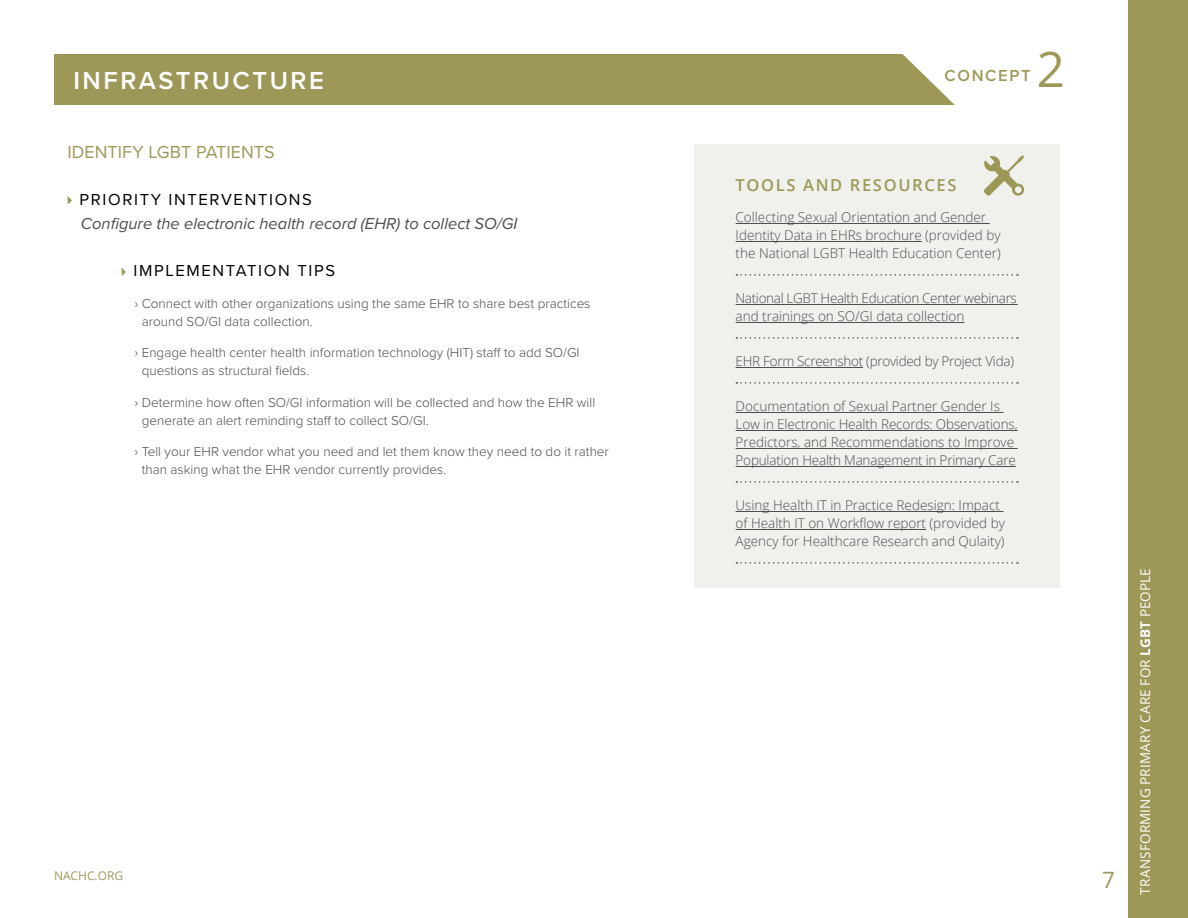
<style>
.page{position:relative;width:1188px;height:918px;background:#fff}
.page>*{position:absolute;margin:0;border:0;box-sizing:border-box;transform-origin:0 0}
.t1{font:49.35px "Open Sans";color:#9e9858}
.t2{font:600 25.5px "Proxima Nova";letter-spacing:.1em;color:#fff}
.t3{font:22.5px "Open Sans";color:#9e9858}
.t4{font:18px "Proxima Nova";letter-spacing:-.005em;color:#9e9858}
.t5{font:italic 16.5px "Proxima Nova";color:#4d4d4f}
.t6{font:16.5px "Proxima Nova";letter-spacing:.1em;color:#000}
.t7{font:600 16.5px "Open Sans";letter-spacing:.1em;color:#9e9858}
.t8{font:600 16.5px "Proxima Nova";letter-spacing:.1em;color:#9e9858}
.t9{font:300 13.5px/18px "Proxima Nova";color:#4d4d4f}
.t10{font:300 13.5px/18px "Open Sans";color:#4d4d4f}
.t11{font:300 13.5px/18px "Open Sans";letter-spacing:-.025em;color:#4d4d4f}
.t12{font:300 13.5px "Open Sans";letter-spacing:-.02em;color:#4d4d4f}
.t13{font:13.5px "Open Sans";letter-spacing:.015em;color:#fff}
.t14{font:12px "Open Sans";color:#9e9858}
.s1{font-family:"Open Sans"}
.s2{font-weight:700}
</style>
<div class="page">
<div style="left:1128px;top:0;width:60px;height:918px;background:#9e9858"></div>
<div style="left:54px;top:54px;width:906px;height:51px;background:#9e9858"></div>
<svg style="left:902px;top:54px;width:58px;height:51px"></svg>
<div style="left:694px;top:144px;width:366px;height:444px;background:#f0f1ed"></div>
<hr style="left:736px;top:223px;width:254px;height:1px;background:#4d4d4f">
<hr style="left:736px;top:241px;width:186px;height:1px;background:#4d4d4f">
<svg style="left:736px;top:274px;width:282px;height:2px"></svg>
<hr style="left:736px;top:304px;width:282px;height:1px;background:#4d4d4f">
<svg style="left:736px;top:337px;width:282px;height:2px"></svg>
<hr style="left:736px;top:322px;width:228px;height:1px;background:#4d4d4f">
<svg style="left:736px;top:382px;width:282px;height:2px"></svg>
<hr style="left:736px;top:367px;width:127px;height:1px;background:#4d4d4f">
<hr style="left:736px;top:412px;width:267px;height:1px;background:#4d4d4f">
<hr style="left:736px;top:430px;width:282px;height:1px;background:#4d4d4f">
<hr style="left:736px;top:448px;width:282px;height:1px;background:#4d4d4f">
<svg style="left:736px;top:481px;width:282px;height:2px"></svg>
<hr style="left:736px;top:466px;width:280px;height:1px;background:#4d4d4f">
<hr style="left:736px;top:511px;width:268px;height:1px;background:#4d4d4f">
<hr style="left:736px;top:529px;width:190px;height:1px;background:#4d4d4f">
<svg style="left:736px;top:562px;width:282px;height:2px"></svg>
<svg style="left:68px;top:196px;width:4px;height:8px"></svg>
<svg style="left:122px;top:268px;width:4px;height:8px"></svg>
<svg style="left:983px;top:155px;width:42px;height:41px"></svg>
<h2 class="t2" style="left:73px;top:62px;width:252px">INFRASTRUCTURE</h2>
<h3 class="t4" style="left:68px;top:138px;width:209px">IDENTIFY LGBT PATIENTS</h3>
<p class="t6" style="left:80px;top:187px;width:234px">PRIORITY INTERVENTIONS</p>
<p class="t5" style="left:81px;top:211px;width:438px">Configure the electronic health record (EHR) to collect SO/GI</p>
<p class="t6" style="left:134px;top:258px;width:203px">IMPLEMENTATION TIPS</p>
<p class="t9" style="left:142px;top:293px;width:450px;text-indent:-7px"><span class="s1">›</span> Connect with other organizations using the same EHR to share best practices around SO/GI data collection.</p>
<p class="t9" style="left:142px;top:343px;width:439px;text-indent:-7px"><span class="s1">›</span> Engage health center health information technology (HIT) staff to add SO/GI questions as structural fields.</p>
<p class="t9" style="left:142px;top:392px;width:455px;text-indent:-7px"><span class="s1">›</span> Determine how often SO/GI information will be collected and how the EHR will generate an alert reminding staff to collect SO/GI.</p>
<p class="t9" style="left:142px;top:442px;width:469px;text-indent:-7px"><span class="s1">›</span> Tell your EHR vendor what you need and let them know they need to do it rather than asking what the EHR vendor currently provides.</p>
<p class="t14" style="left:54px;top:867px;width:71px">NACHC.ORG</p>
<p class="t8" style="left:945px;top:63px;width:87px">CONCEPT</p>
<h1 class="t1" style="left:1037px;top:36px;width:30px">2</h1>
<p class="t7" style="left:736px;top:174px;width:222px">TOOLS AND RESOURCES</p>
<p class="t10" style="left:736px;top:208px;width:267px">Collecting Sexual Orientation and Gender<br>Identity Data in EHRs brochure (provided by the National LGBT Health Education Center)</p>
<p class="t11" style="left:736px;top:289px;width:283px">National LGBT Health Education Center webinars and trainings on SO/GI data collection</p>
<p class="t12" style="left:736px;top:352px;width:280px">EHR Form Screenshot (provided by Project Vida)</p>
<p class="t10" style="left:736px;top:397px;width:284px">Documentation of Sexual Partner Gender Is Low in Electronic Health Records: Observations, Predictors, and Recommendations to Improve Population Health Management in Primary Care</p>
<p class="t10" style="left:736px;top:496px;width:271px">Using Health IT in Practice Redesign: Impact of Health IT on Workflow report (provided by<br>Agency for Healthcare Research and Qulaity)</p>
<h3 class="t3" style="left:1102px;top:864px;width:14px">7</h3>
<p class="t13" style="left:1136px;top:895px;width:329px;rotate:-90deg">TRANSFORMING PRIMARY CARE FOR <span class="s2">LGBT</span> PEOPLE</p>
</div>
